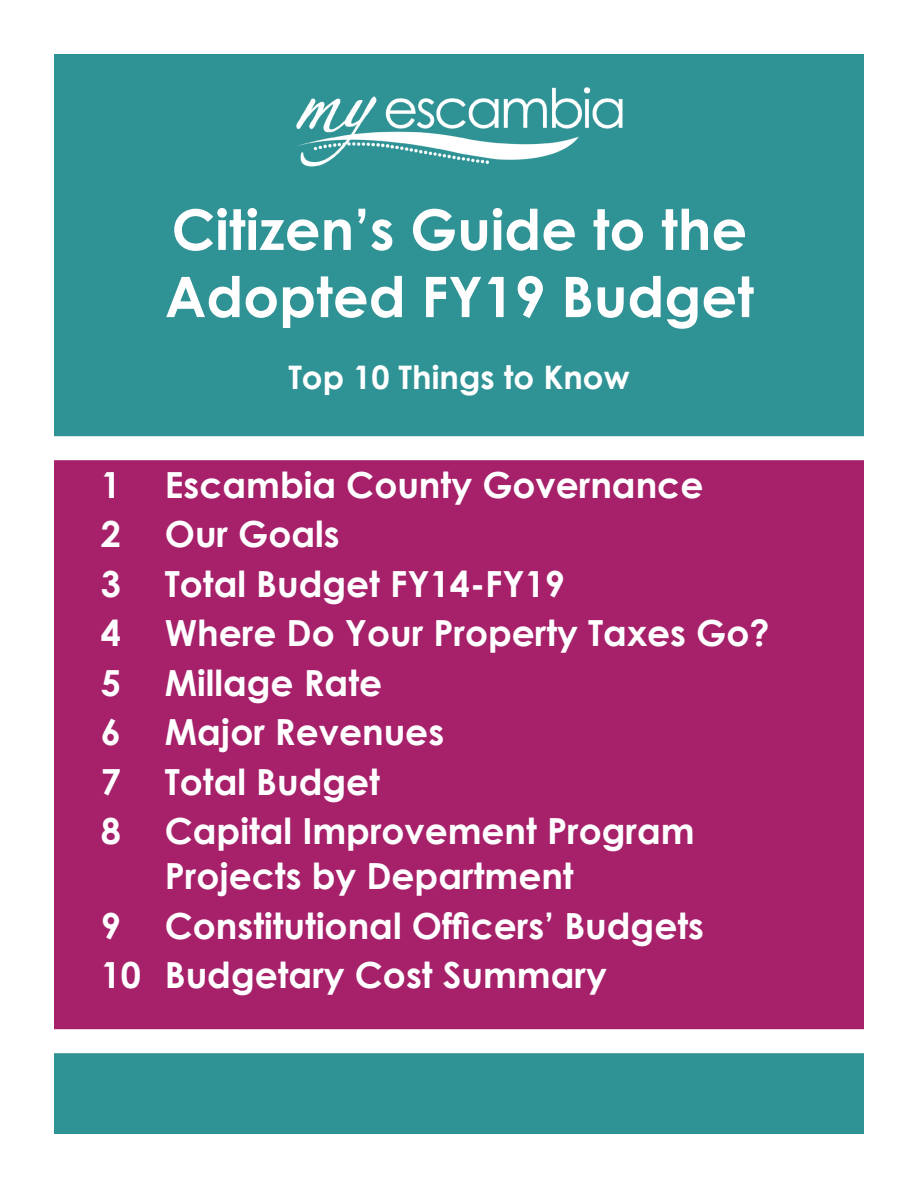
<style>
.page{position:relative;width:918px;height:1188px;background:#fff}
.page>*{position:absolute;margin:0;border:0;box-sizing:border-box;transform-origin:0 0}
.t1{font:700 55.95px/67.2px "Century Gothic";color:#fff}
.t2{font:700 36px/49.5px "Century Gothic";color:#fff}
.t3{font:700 32.4px "Century Gothic";color:#fff}
</style>
<div class="page">
<div style="left:55px;top:54px;width:809px;height:1080px;background:#2f9295"></div>
<img style="left:296px;top:87px;width:327px;height:80px">
<div style="left:55px;top:443px;width:809px;height:588px;background:#a6206a"></div>
<div style="left:52px;top:436px;width:815px;height:24px;background:#fff"></div>
<div style="left:52px;top:1029px;width:815px;height:24px;background:#fff"></div>
<h1 class="t1" style="left:165px;top:194px;width:591px">Citizen’s Guide to the<br>Adopted FY19 Budget</h1>
<h2 class="t3" style="left:288px;top:352px;width:343px">Top 10 Things to Know</h2>
<h2 class="t2" style="left:101px;top:458px;width:670px">1 Escambia County Governance<br>2 Our Goals<br>3 Total Budget FY14-FY19<br>4 Where Do Your Property Taxes Go?<br>5 Millage Rate<br>6 Major Revenues<br>7 Total Budget<br>8 Capital Improvement Program</h2>
<h2 class="t2" style="left:101px;top:850px;width:605px;text-indent:64px">Projects by Department<br>9 Constitutional Officers’ Budgets<br>10 Budgetary Cost Summary</h2>
</div>
